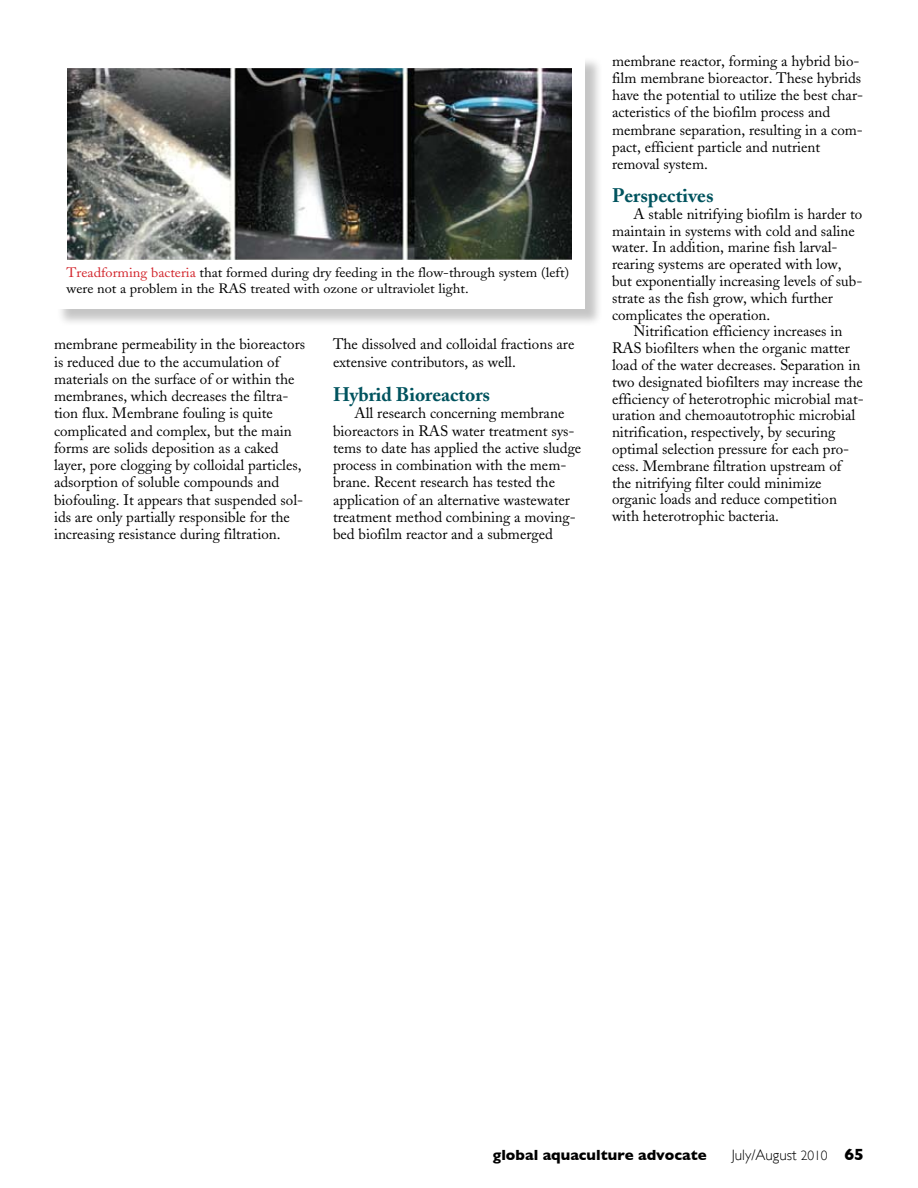
<style>
.page{position:relative;width:918px;height:1188px;background:#fff}
.page>*{position:absolute;margin:0;border:0;box-sizing:border-box;transform-origin:0 0}
.t1{font:700 19.5px "Adobe Caslon";color:#00535e}
.t2{font:15px/17.2px "Adobe Caslon";color:#000}
.t3{font:700 15px "Gill Sans";color:#000}
.t4{font:300 15px "Gill Sans";color:#000}
.t5{font:13.5px/15.8px "Adobe Caslon";color:#000;scale:1.06 1}
.s1{color:#d2232a}
.s2{font-size:13.5px}
.s3{font-weight:700;font-size:16.5px}
</style>
<div class="page">
<div style="left:56px;top:56px;width:547px;height:271px;background:#000;opacity:.23"></div>
<div style="left:54px;top:54px;width:530px;height:254px;background:#fff"></div>
<img style="left:67px;top:68px;width:504px;height:191px">
<p class="t5" style="left:67px;top:265px;width:476px"><span class="s1">Treadforming bacteria</span> that formed during dry feeding in the flow-through system (left) were not a problem in the RAS treated with ozone or ultraviolet light.</p>
<p class="t2" style="left:54px;top:336px;width:253px">membrane permeability in the bioreactors is reduced due to the accumulation of materials on the surface of or within the membranes, which decreases the filtra&shy;tion flux. Membrane fouling is quite complicated and complex, but the main forms are solids deposition as a caked layer, pore clogging by colloidal particles, adsorption of soluble compounds and biofouling. It appears that suspended sol&shy;ids are only partially responsible for the increasing resistance during filtration.</p>
<p class="t2" style="left:333px;top:336px;width:243px">The dissolved and colloidal fractions are extensive contributors, as well.</p>
<h1 class="t1" style="left:333px;top:383px;width:159px">Hybrid Bioreactors</h1>
<p class="t2" style="left:333px;top:405px;width:250px;text-indent:22px">All research concerning membrane bioreactors in RAS water treatment sys&shy;tems to date has applied the active sludge process in combination with the mem&shy;brane. Recent research has tested the application of an alternative wastewater treatment method combining a moving&shy;bed biofilm reactor and a submerged</p>
<p class="t2" style="left:612px;top:52px;width:253px">membrane reactor, forming a hybrid bio&shy;film membrane bioreactor. These hybrids have the potential to utilize the best char&shy;acteristics of the biofilm process and membrane separation, resulting in a com&shy;pact, efficient particle and nutrient removal system.</p>
<h1 class="t1" style="left:612px;top:184px;width:103px">Perspectives</h1>
<p class="t2" style="left:612px;top:206px;width:252px;line-height:16.8px;text-indent:22px">A stable nitrifying biofilm is harder to maintain in systems with cold and saline water. In addition, marine fish larval&shy;rearing systems are operated with low, but exponentially increasing levels of sub&shy;strate as the fish grow, which further complicates the operation.</p>
<p class="t2" style="left:612px;top:323px;width:253px;line-height:16.8px;text-indent:22px">Nitrification efficiency increases in RAS biofilters when the organic matter load of the water decreases. Separation in two designated biofilters may increase the efficiency of heterotrophic microbial mat&shy;uration and chemoautotrophic microbial nitrification, respectively, by securing optimal selection pressure for each pro&shy;cess. Membrane filtration upstream of the nitrifying filter could minimize organic loads and reduce competition with heterotrophic bacteria.</p>
<p class="t3" style="left:493px;top:1146px;width:215px">global aquaculture advocate</p>
<p class="t4" style="left:732px;top:1146px;width:134px">July/August <span class="s2">2010</span> <span class="s3">65</span></p>
</div>
